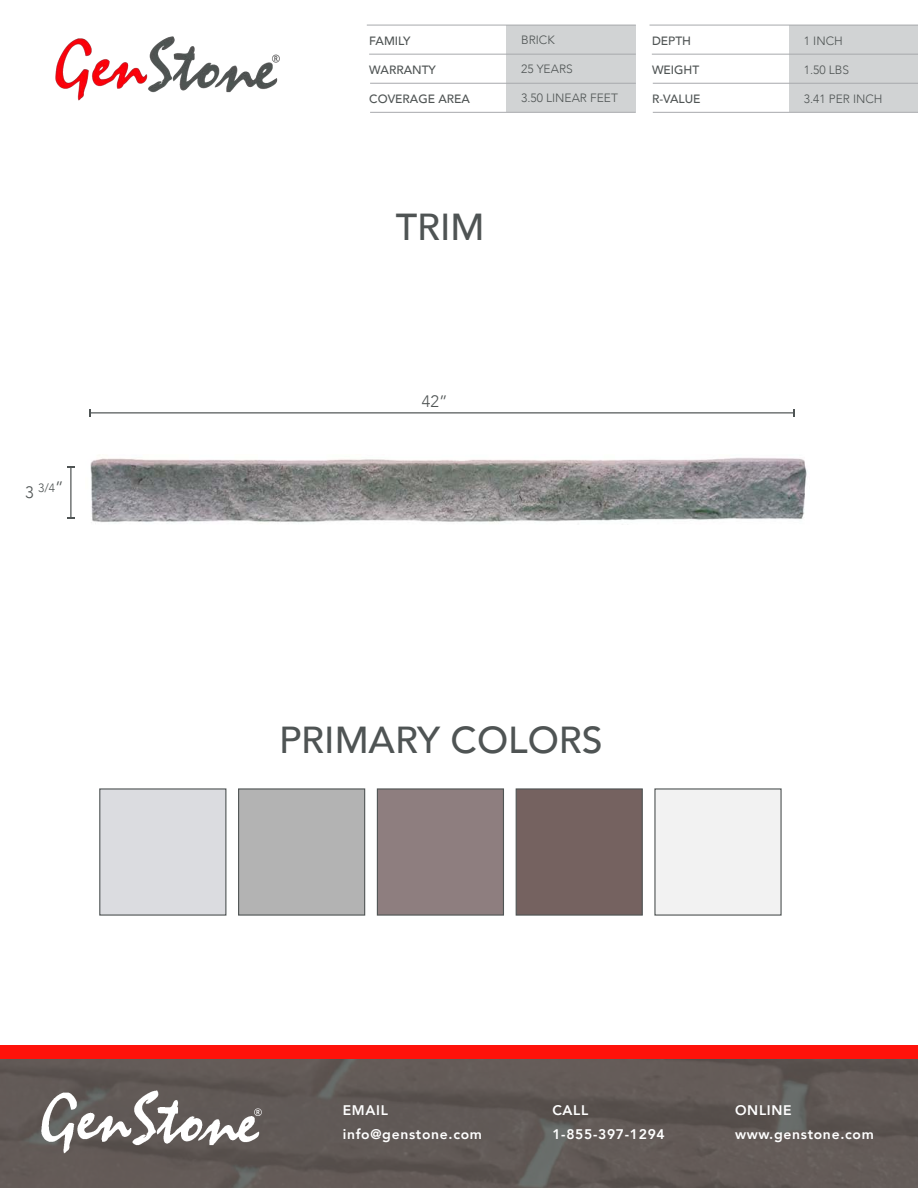
<style>
.page{position:relative;width:918px;height:1188px;background:#fff}
.page>*{position:absolute;margin:0;border:0;box-sizing:border-box;transform-origin:0 0}
.t1{font:500 37.5px "Avenir";color:#4f5454}
.t2{font:300 16.5px "Avenir";color:#4f5454}
.t3{font:800 13.95px/23.5px "Avenir";letter-spacing:.05em;color:#fff}
.t4{font:300 12px "Avenir";color:#4f5454}
.t5{font:500 12px "Avenir";color:#4f5454}
.s1{font-size:16.5px}
</style>
<div class="page">
<div style="left:507px;top:25px;width:129px;height:29px;background:#d1d3d4"></div>
<img style="left:56px;top:36px;width:224px;height:65px">
<div style="left:507px;top:54px;width:129px;height:29px;background:#d1d3d4"></div>
<div style="left:507px;top:83px;width:129px;height:29px;background:#d1d3d4"></div>
<hr style="left:370px;top:83px;width:266px;height:1px;background:#a7a9ac">
<hr style="left:370px;top:112px;width:266px;height:1px;background:#a7a9ac">
<hr style="left:369px;top:54px;width:267px;height:1px;background:#a7a9ac">
<hr style="left:367px;top:25px;width:269px;height:1px;background:#a7a9ac">
<div style="left:789px;top:25px;width:129px;height:29px;background:#d1d3d4"></div>
<div style="left:789px;top:54px;width:129px;height:29px;background:#d1d3d4"></div>
<div style="left:789px;top:83px;width:129px;height:29px;background:#d1d3d4"></div>
<hr style="left:653px;top:83px;width:265px;height:1px;background:#a7a9ac">
<hr style="left:653px;top:112px;width:265px;height:1px;background:#a7a9ac">
<hr style="left:652px;top:54px;width:266px;height:1px;background:#a7a9ac">
<hr style="left:650px;top:25px;width:268px;height:1px;background:#a7a9ac">
<div style="left:99px;top:788px;width:127px;height:128px;background:#dbdce0;border:1px solid #4f5454"></div>
<div style="left:516px;top:788px;width:127px;height:128px;background:#756260;border:1px solid #4f5454"></div>
<div style="left:654px;top:788px;width:128px;height:128px;background:#f2f2f2"></div>
<div style="left:377px;top:788px;width:127px;height:128px;background:#8e7e7f;border:1px solid #4f5454"></div>
<div style="left:238px;top:788px;width:127px;height:128px;background:#b3b3b3;border:1px solid #4f5454"></div>
<hr style="left:90px;top:412px;width:704px;height:1px;background:#4f5454">
<svg style="left:89px;top:409px;width:2px;height:8px"></svg>
<hr style="left:70px;top:467px;width:2px;height:51px;background:#4f5454">
<img style="left:90px;top:458px;width:717px;height:65px">
<div style="left:0;top:1050px;width:918px;height:138px;background:linear-gradient(to right,#605855,#615956)"></div>
<img style="left:41px;top:1090px;width:221px;height:65px">
<div style="left:0;top:1045px;width:918px;height:14px;background:#ff120a"></div>
<p class="t4" style="left:25px;top:481px;width:40px"><span class="s1">3</span> 3/4<span class="s1">”</span></p>
<p class="t5" style="left:369px;top:31px;width:43px">FAMILY</p>
<p class="t4" style="left:521px;top:33px;width:35px">BRICK</p>
<p class="t5" style="left:369px;top:60px;width:68px">WARRANTY</p>
<p class="t4" style="left:521px;top:62px;width:53px">25 YEARS</p>
<p class="t5" style="left:369px;top:89px;width:102px">COVERAGE AREA</p>
<p class="t4" style="left:521px;top:91px;width:98px">3.50 LINEAR FEET</p>
<p class="t5" style="left:652px;top:31px;width:41px">DEPTH</p>
<p class="t4" style="left:804px;top:34px;width:40px">1 INCH</p>
<p class="t5" style="left:652px;top:60px;width:49px">WEIGHT</p>
<p class="t4" style="left:804px;top:63px;width:47px">1.50 LBS</p>
<p class="t5" style="left:652px;top:89px;width:50px">R-VALUE</p>
<p class="t4" style="left:804px;top:92px;width:80px">3.41 PER INCH</p>
<h1 class="t1" style="left:396px;top:195px;width:90px">TRIM</h1>
<p class="t2" style="left:422px;top:391px;width:27px">42”</p>
<h1 class="t1" style="left:279px;top:708px;width:325px">PRIMARY COLORS</h1>
<p class="t3" style="left:343px;top:1098px;width:141px">EMAIL info@genstone.com</p>
<p class="t3" style="left:552px;top:1098px;width:114px">CALL<br>1-855-397-1294</p>
<p class="t3" style="left:735px;top:1098px;width:140px">ONLINE www.genstone.com</p>
</div>
